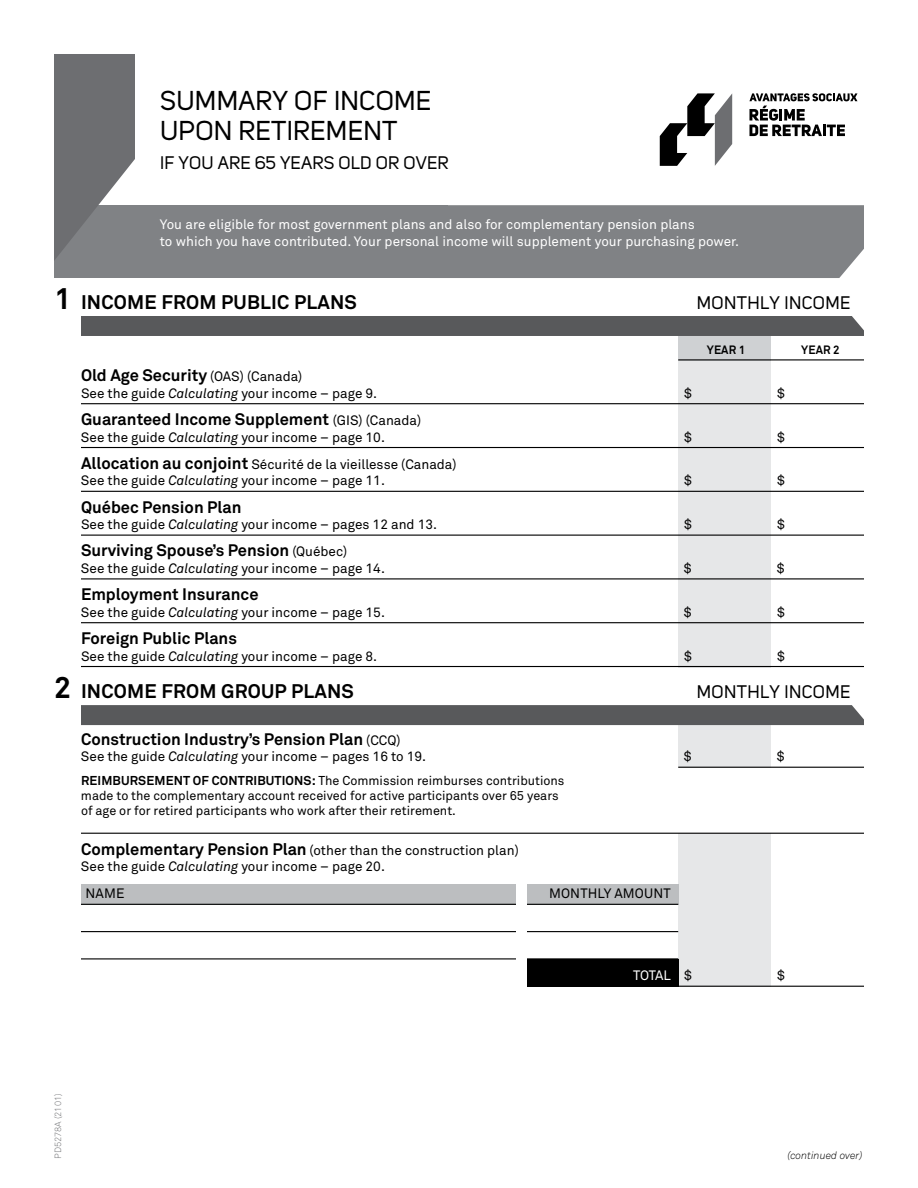
<style>
.page{position:relative;width:918px;height:1188px;background:#fff}
.page>*{position:absolute;margin:0;border:0;box-sizing:border-box;transform-origin:0 0}
.t1{font:27px/30px "Uni Sans";letter-spacing:.01em;color:#000}
.t2{font:700 19.5px "Akkurat Pro";letter-spacing:.01em;color:#000}
.t3{font:18px "Uni Sans";letter-spacing:.02em;color:#000}
.t4{font:700 16.5px "Akkurat Pro";color:#000}
.t5{font:13.5px/16.5px "Akkurat Pro";color:#000}
.t6{font:13.5px/16.5px "Akkurat Pro";color:#fff}
.t7{font:12.75px/15px "Akkurat Pro";color:#000}
.t8{font:700 12px "Akkurat Pro";letter-spacing:.01em;color:#000;scale:.95 1}
.t9{font:italic 300 10.5px "Akkurat Pro";color:#000}
.t10{font:300 9px "Akkurat Pro";color:#6d6e71}
.s1{font-size:30px}
.s2{font-weight:400;font-size:13.5px}
.s3{font-style:italic}
.s4{font-weight:700;font-size:16.5px}
.s5{font-weight:700}
.s6{color:#000}
</style>
<div class="page">
<div style="left:678px;top:336px;width:93px;height:331px;background:#e6e7e8"></div>
<div style="left:678px;top:725px;width:93px;height:43px;background:#e6e7e8"></div>
<div style="left:678px;top:833px;width:93px;height:154px;background:#e6e7e8"></div>
<div style="left:527px;top:959px;width:151px;height:28px;background:#000"></div>
<div style="left:81px;top:884px;width:597px;height:21px;background:#bcbec0"></div>
<div style="left:678px;top:336px;width:93px;height:25px;background:#cfd1d3"></div>
<svg style="left:660px;top:93px;width:72px;height:73px"></svg>
<svg style="left:749px;top:93px;width:108px;height:43px"></svg>
<hr style="left:678px;top:359px;width:186px;height:1px;background:#000">
<hr style="left:81px;top:403px;width:783px;height:1px;background:#000">
<hr style="left:81px;top:447px;width:783px;height:1px;background:#000">
<hr style="left:81px;top:491px;width:783px;height:1px;background:#000">
<hr style="left:81px;top:535px;width:783px;height:1px;background:#000">
<hr style="left:81px;top:578px;width:783px;height:1px;background:#000">
<hr style="left:81px;top:622px;width:783px;height:1px;background:#000">
<hr style="left:81px;top:666px;width:783px;height:1px;background:#000">
<hr style="left:678px;top:767px;width:186px;height:1px;background:#000">
<hr style="left:81px;top:833px;width:783px;height:1px;background:#000">
<hr style="left:81px;top:904px;width:597px;height:1px;background:#000">
<hr style="left:81px;top:931px;width:597px;height:1px;background:#000">
<hr style="left:81px;top:958px;width:597px;height:1px;background:#000">
<hr style="left:678px;top:986px;width:186px;height:1px;background:#000">
<div style="left:81px;top:316px;width:783px;height:20px;background:#58595b"></div>
<div style="left:81px;top:705px;width:783px;height:20px;background:#58595b"></div>
<div style="left:516px;top:880px;width:11px;height:108px;background:#fff"></div>
<div style="left:54px;top:205px;width:394px;height:73px;background:#808285"></div>
<div style="left:448px;top:205px;width:416px;height:73px;background:#808285"></div>
<svg style="left:54px;top:54px;width:81px;height:206px"></svg>
<h1 class="t1" style="left:160px;top:86px;width:273px">SUMMARY OF INCOME<br>UPON RETIREMENT</h1>
<h3 class="t3" style="left:160px;top:153px;width:290px">IF YOU ARE 65 YEARS OLD OR OVER</h3>
<p class="t6" style="left:160px;top:216px;width:581px">You are eligible for most government plans and also for complementary pension plans<br>to which you have contributed. Your personal income will supplement your purchasing power.</p>
<h2 class="t2" style="left:54px;top:290px;width:304px"><span class="s1">1</span> Income from public plans</h2>
<h3 class="t3" style="left:697px;top:293px;width:155px">MONTHLY INCOME</h3>
<p class="t8" style="left:707px;top:342px;width:42px">Year 1</p>
<p class="t8" style="left:801px;top:342px;width:42px">Year 2</p>
<p class="t4" style="left:81px;top:365px;width:223px">Old Age Security <span class="s2">(OAS) (Canada)</span></p>
<p class="t5" style="left:81px;top:385px;width:298px">See the guide <span class="s3">Calculating</span> your income – page 9.</p>
<p class="t5" style="left:684px;top:385px;width:9px">$</p>
<p class="t5" style="left:777px;top:385px;width:9px">$</p>
<p class="t4" style="left:81px;top:409px;width:342px">Guaranteed Income Supplement <span class="s2">(GIS) (Canada)</span></p>
<p class="t5" style="left:81px;top:429px;width:305px">See the guide <span class="s3">Calculating</span> your income – page 10.</p>
<p class="t5" style="left:684px;top:429px;width:9px">$</p>
<p class="t5" style="left:777px;top:429px;width:9px">$</p>
<p class="t5" style="left:81px;top:456px;width:377px"><span class="s4">Allocation au conjoint</span> Sécurité de la vieillesse (Canada)<br>See the guide <span class="s3">Calculating</span> your income – page 11.</p>
<p class="t5" style="left:684px;top:472px;width:9px">$</p>
<p class="t5" style="left:777px;top:472px;width:9px">$</p>
<p class="t4" style="left:81px;top:497px;width:162px">Québec Pension Plan</p>
<p class="t5" style="left:81px;top:516px;width:358px">See the guide <span class="s3">Calculating</span> your income – pages 12 and 13.</p>
<p class="t5" style="left:684px;top:516px;width:9px">$</p>
<p class="t5" style="left:777px;top:516px;width:9px">$</p>
<p class="t4" style="left:81px;top:540px;width:268px">Surviving Spouse’s Pension <span class="s2">(Québec)</span></p>
<p class="t5" style="left:81px;top:560px;width:305px">See the guide <span class="s3">Calculating</span> your income – page 14.</p>
<p class="t5" style="left:684px;top:560px;width:9px">$</p>
<p class="t5" style="left:777px;top:560px;width:9px">$</p>
<p class="t4" style="left:81px;top:584px;width:179px">Employment Insurance</p>
<p class="t5" style="left:81px;top:604px;width:305px">See the guide <span class="s3">Calculating</span> your income – page 15.</p>
<p class="t5" style="left:684px;top:604px;width:9px">$</p>
<p class="t5" style="left:777px;top:604px;width:9px">$</p>
<p class="t4" style="left:81px;top:628px;width:158px">Foreign Public Plans</p>
<p class="t5" style="left:81px;top:648px;width:298px">See the guide <span class="s3">Calculating</span> your income – page 8.</p>
<p class="t5" style="left:684px;top:648px;width:9px">$</p>
<p class="t5" style="left:777px;top:648px;width:9px">$</p>
<h2 class="t2" style="left:54px;top:679px;width:301px"><span class="s1">2</span> Income from group plans</h2>
<h3 class="t3" style="left:697px;top:682px;width:155px">MONTHLY INCOME</h3>
<p class="t4" style="left:81px;top:729px;width:321px">Construction Industry’s Pension Plan <span class="s2">(CCQ)</span></p>
<p class="t5" style="left:81px;top:748px;width:347px">See the guide <span class="s3">Calculating</span> your income – pages 16 to 19.</p>
<p class="t5" style="left:684px;top:748px;width:9px">$</p>
<p class="t5" style="left:777px;top:748px;width:9px">$</p>
<p class="t7" style="left:81px;top:773px;width:485px"><span class="s5">Rei mbursement of contri butions:</span> The Commission reimburses contributions made to the complementary account received for active participants over 65 years of age or for retired participants who work after their retirement.</p>
<p class="t5" style="left:81px;top:842px;width:439px"><span class="s4">Complementary Pension Plan</span> (other than the construction plan)<br>See the guide <span class="s3">Calculating</span> your income – page 20.</p>
<p class="t5" style="left:86px;top:885px;width:41px">Name</p>
<p class="t5" style="left:549px;top:885px;width:9px">Mon</p>
<p class="t5" style="left:580px;top:885px;width:92px">thly amount</p>
<p class="t10" style="left:53px;top:1159px;width:67px;rotate:-90deg">PD5278A (2101)</p>
<p class="t6" style="left:633px;top:967px;width:60px">TOTAL <span class="s6">$</span></p>
<p class="t5" style="left:777px;top:967px;width:9px">$</p>
<p class="t9" style="left:787px;top:1149px;width:77px">(continued over)</p>
</div>
